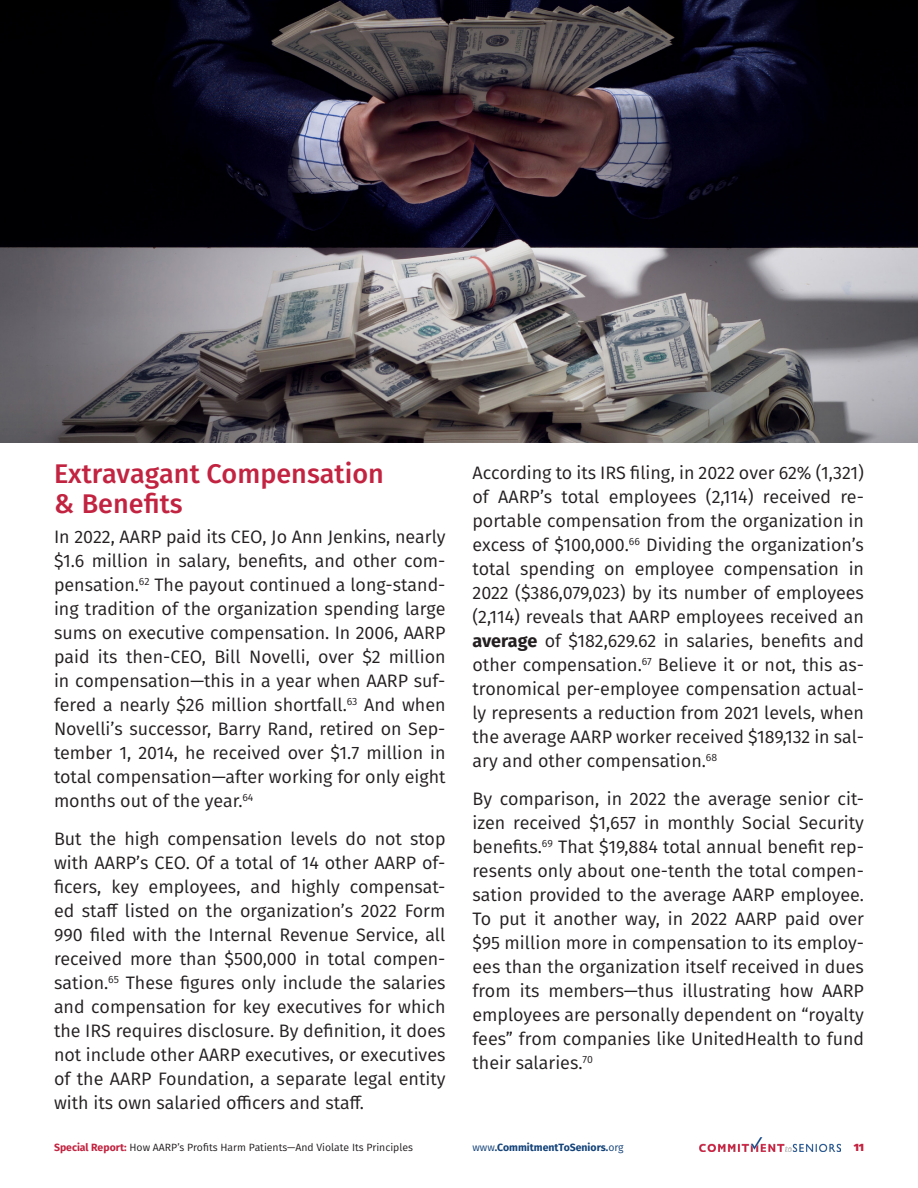
<style>
.page{position:relative;width:918px;height:1188px;background:#fff}
.page>*{position:absolute;margin:0;border:0;box-sizing:border-box;transform-origin:0 0}
.t1{font:500 27px/30px "Fira Sans";color:#c22340}
.body{font:18px/24px "Fira Sans";color:#231f20;text-align:justify}
.t2{font:10.5px "Fira Sans";color:#231f20}
.t3{font:700 10.5px "Fira Sans";color:#144379}
.t4{font:900 10.5px "Fira Sans";color:#c22340}
.s1{font-weight:700}
.s2{font-weight:700;color:#c22340}
.s3{font-weight:400}
</style>
<div class="page">
<img style="left:699px;top:1137px;width:142px;height:14px">
<img style="left:0;top:0;width:918px;height:443px">
<p class="t1" style="left:54px;top:458px;width:331px">Extravagant Compensation &amp; Benefits</p>
<p class="body" style="left:54px;top:525px;width:393px">In 2022, AARP paid its CEO, Jo Ann Jenkins, nearly $1.6 million in salary, benefits, and other com&shy;pensation.<sup>62</sup> The payout continued a long-stand&shy;ing tradition of the organization spending large sums on executive compensation. In 2006, AARP paid its then-CEO, Bill Novelli, over $2 million in compensation—this in a year when AARP suf&shy;fered a nearly $26 million shortfall.<sup>63</sup> And when Novelli’s successor, Barry Rand, retired on Sep&shy;tember 1, 2014, he received over $1.7 million in total compensation—after working for only eight months out of the year.<sup>64</sup></p>
<p class="body" style="left:54px;top:826px;width:393px">But the high compensation levels do not stop with AARP’s CEO. Of a total of 14 other AARP of&shy;ficers, key employees, and highly compensat&shy;ed staff listed on the organization’s 2022 Form 990 filed with the Internal Revenue Service, all received more than $500,000 in total compen&shy;sation.<sup>65</sup> These figures only include the salaries and compensation for key executives for which the IRS requires disclosure. By definition, it does not include other AARP executives, or executives of the AARP Foundation, a separate legal entity with its own salaried officers and staff.</p>
<p class="body" style="left:472px;top:461px;width:393px">According to its IRS filing, in 2022 over 62% (1,321) of AARP’s total employees (2,114) received re&shy;portable compensation from the organization in excess of $100,000.<sup>66</sup> Dividing the organization’s total spending on employee compensation in 2022 ($386,079,023) by its number of employees (2,114) reveals that AARP employees received an <span class="s1">average</span> of $182,629.62 in salaries, benefits and other compensation.<sup>67</sup> Believe it or not, this as&shy;tronomical per-employee compensation actual&shy;ly represents a reduction from 2021 levels, when the average AARP worker received $189,132 in sal&shy;ary and other compensation.<sup>68</sup></p>
<p class="body" style="left:472px;top:786px;width:393px">By comparison, in 2022 the average senior cit&shy;izen received $1,657 in monthly Social Security benefits.<sup>69</sup> That $19,884 total annual benefit rep&shy;resents only about one-tenth the total compen&shy;sation provided to the average AARP employee.<br>To put it another way, in 2022 AARP paid over $95 million more in compensation to its employ&shy;ees than the organization itself received in dues from its members—thus illustrating how AARP employees are personally dependent on “royalty fees” from companies like UnitedHealth to fund their salaries.<sup>70</sup></p>
<p class="t2" style="left:54px;top:1140px;width:360px"><span class="s2">Special Report:</span> How AARP’s Profits Harm Patients—And Violate Its Principles</p>
<p class="t3" style="left:472px;top:1139px;width:153px"><span class="s3">www</span>.CommitmentToSeniors.<span class="s3">org</span></p>
<p class="t4" style="left:854px;top:1138px;width:12px">11</p>
</div>
